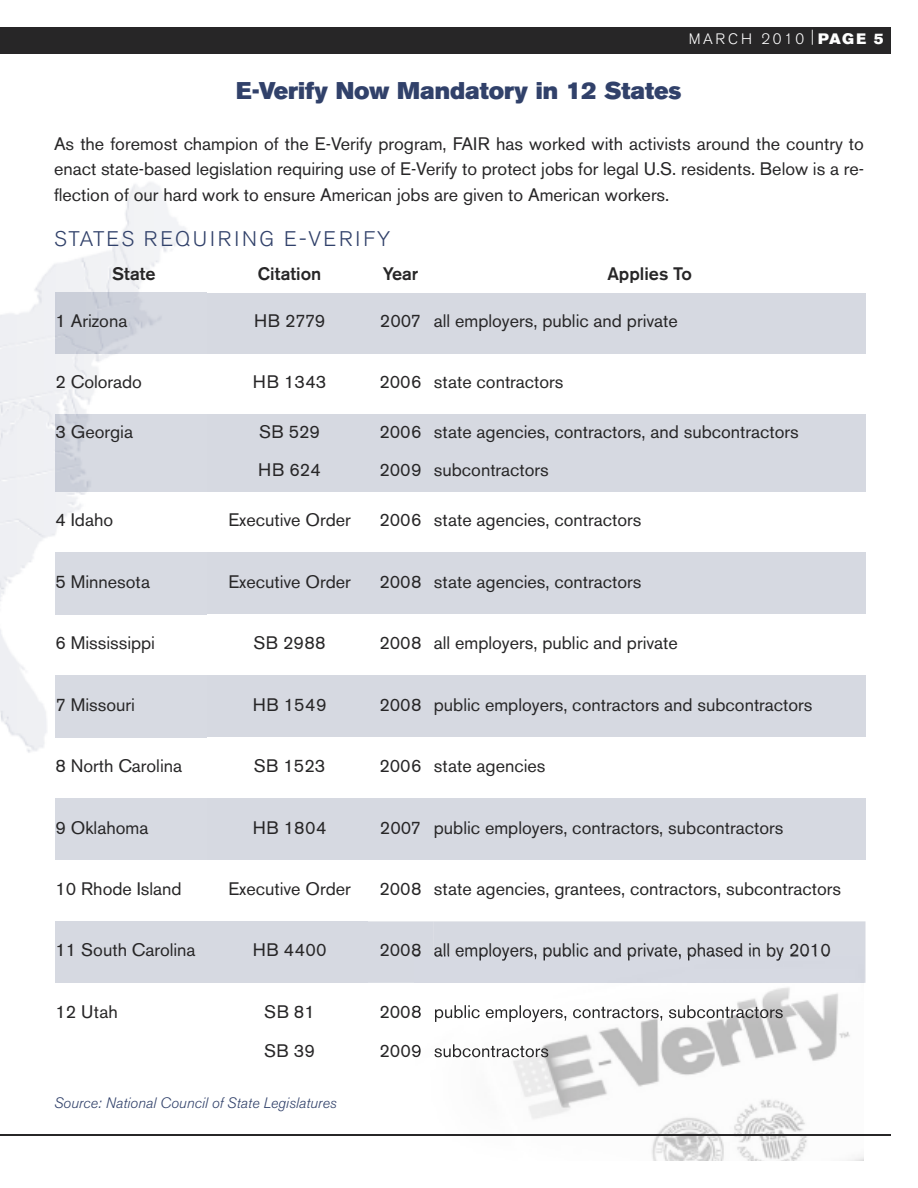
<style>
.page{position:relative;width:918px;height:1188px;background:#fff}
.page>*{position:absolute;margin:0;border:0;box-sizing:border-box;transform-origin:0 0}
.t1{font:24px "Akzidenz Grotesk BE Super";color:#31416a}
.t2{font:300 21px "Akzidenz Grotesk BE";letter-spacing:.12em;color:#31416a}
.t3{font:18px/25.5px "Akzidenz Grotesk BE";color:#272627}
.t4{font:500 18px "Akzidenz Grotesk BE";color:#272627}
.t5{font:italic 300 15px "Akzidenz Grotesk BE";color:#31416a}
.t6{font:300 15px "Akzidenz Grotesk BE";letter-spacing:.175em;color:#fff}
.s1{font-family:"Akzidenz Grotesk BE Super";font-weight:400}
</style>
<div class="page">
<hr style="left:0;top:1134px;width:891px;height:2px;background:#272627">
<div style="left:0;top:27px;width:891px;height:27px;background:#272627"></div>
<img style="left:0;top:182px;width:206px;height:678px">
<div style="left:206px;top:293px;width:6px;height:60px;background:#d6d9e1"></div>
<img style="left:56px;top:293px;width:150px;height:60px">
<div style="left:212px;top:293px;width:155px;height:60px;background:#d6d9e1"></div>
<div style="left:367px;top:293px;width:67px;height:60px;background:#d6d9e1"></div>
<div style="left:434px;top:293px;width:432px;height:60px;background:#d6d9e1"></div>
<div style="left:206px;top:415px;width:6px;height:38px;background:#d6d9e1"></div>
<img style="left:56px;top:415px;width:150px;height:76px">
<div style="left:212px;top:415px;width:155px;height:38px;background:#d6d9e1"></div>
<div style="left:367px;top:415px;width:67px;height:38px;background:#d6d9e1"></div>
<div style="left:434px;top:415px;width:432px;height:38px;background:#d6d9e1"></div>
<div style="left:206px;top:453px;width:6px;height:38px;background:#d6d9e1"></div>
<div style="left:212px;top:453px;width:155px;height:38px;background:#d6d9e1"></div>
<div style="left:367px;top:453px;width:67px;height:38px;background:#d6d9e1"></div>
<div style="left:434px;top:453px;width:432px;height:38px;background:#d6d9e1"></div>
<div style="left:206px;top:553px;width:6px;height:61px;background:#d6d9e1"></div>
<div style="left:56px;top:553px;width:150px;height:61px;background:#d7dae2"></div>
<div style="left:212px;top:553px;width:155px;height:61px;background:#d6d9e1"></div>
<div style="left:367px;top:553px;width:67px;height:61px;background:#d6d9e1"></div>
<div style="left:434px;top:553px;width:432px;height:61px;background:#d6d9e1"></div>
<div style="left:206px;top:676px;width:6px;height:61px;background:#d6d9e1"></div>
<div style="left:56px;top:676px;width:150px;height:61px;background:#d7dae2"></div>
<div style="left:212px;top:676px;width:155px;height:61px;background:#d6d9e1"></div>
<div style="left:367px;top:676px;width:67px;height:61px;background:#d6d9e1"></div>
<div style="left:434px;top:676px;width:432px;height:61px;background:#d6d9e1"></div>
<div style="left:206px;top:798px;width:6px;height:62px;background:#d6d9e1"></div>
<div style="left:56px;top:798px;width:150px;height:62px;background:#d7dae2"></div>
<div style="left:212px;top:798px;width:155px;height:62px;background:#d6d9e1"></div>
<div style="left:367px;top:798px;width:67px;height:62px;background:#d6d9e1"></div>
<div style="left:434px;top:798px;width:432px;height:62px;background:#d6d9e1"></div>
<div style="left:56px;top:921px;width:156px;height:62px;background:#d6d9e1"></div>
<div style="left:212px;top:921px;width:155px;height:62px;background:#d6d9e1"></div>
<img style="left:415px;top:987px;width:449px;height:174px">
<img style="left:415px;top:1134px;width:449px;height:2px">
<div style="left:367px;top:921px;width:499px;height:62px;background:#d6d9e1"></div>
<img style="left:434px;top:956px;width:118px;height:5px">
<svg style="left:414px;top:1006px;width:7px;height:12px"></svg>
<img style="left:435px;top:1005px;width:128px;height:17px">
<svg style="left:414px;top:1045px;width:7px;height:12px"></svg>
<img style="left:434px;top:1044px;width:102px;height:13px">
<p class="t6" style="left:689px;top:32px;width:196px">MARCH 2010 |<span class="s1">PAGE 5</span></p>
<h1 class="t1" style="left:236px;top:81px;width:447px">E-Verify Now Mandatory in 12 States</h1>
<p class="t3" style="left:54px;top:132px;width:811px;text-align:justify">As the foremost champion of the E-Verify program, FAIR has worked with activists around the country to enact state-based legislation requiring use of E-Verify to protect jobs for legal U.S. residents. Below is a re&shy;flection of our hard work to ensure American jobs are given to American workers.</p>
<p class="t2" style="left:54px;top:230px;width:338px">STATES REQUIRING E-VERIFY</p>
<p class="t4" style="left:112px;top:267px;width:45px">State</p>
<p class="t4" style="left:258px;top:267px;width:65px">Citation</p>
<p class="t4" style="left:383px;top:267px;width:37px">Year</p>
<p class="t4" style="left:607px;top:267px;width:86px">Applies To</p>
<p class="t3" style="left:56px;top:310px;width:73px">1 Arizona</p>
<p class="t3" style="left:254px;top:310px;width:73px">HB 2779</p>
<p class="t3" style="left:380px;top:310px;width:299px">2007 all employers, public and private</p>
<p class="t3" style="left:56px;top:371px;width:88px">2 Colorado</p>
<p class="t3" style="left:253px;top:371px;width:75px">HB 1343</p>
<p class="t3" style="left:379px;top:371px;width:186px">2006 state contractors</p>
<p class="t3" style="left:56px;top:421px;width:79px">3 Georgia</p>
<p class="t3" style="left:259px;top:421px;width:63px">SB 529</p>
<p class="t3" style="left:379px;top:421px;width:421px">2006 state agencies, contractors, and subcontractors</p>
<p class="t3" style="left:258px;top:459px;width:64px">HB 624</p>
<p class="t3" style="left:379px;top:459px;width:171px">2009 subcontractors</p>
<p class="t3" style="left:56px;top:509px;width:59px">4 Idaho</p>
<p class="t3" style="left:228px;top:509px;width:124px">Executive Order</p>
<p class="t3" style="left:379px;top:509px;width:264px">2006 state agencies, contractors</p>
<p class="t3" style="left:56px;top:571px;width:96px">5 Minnesota</p>
<p class="t3" style="left:228px;top:571px;width:124px">Executive Order</p>
<p class="t3" style="left:379px;top:571px;width:264px">2008 state agencies, contractors</p>
<p class="t3" style="left:56px;top:632px;width:101px">6 Mississippi</p>
<p class="t3" style="left:253px;top:632px;width:74px">SB 2988</p>
<p class="t3" style="left:379px;top:632px;width:300px">2008 all employers, public and private</p>
<p class="t3" style="left:56px;top:694px;width:81px">7 Missouri</p>
<p class="t3" style="left:253px;top:694px;width:75px">HB 1549</p>
<p class="t3" style="left:379px;top:694px;width:435px">2008 public employers, contractors and subcontractors</p>
<p class="t3" style="left:56px;top:755px;width:128px">8 North Carolina</p>
<p class="t3" style="left:254px;top:755px;width:73px">SB 1523</p>
<p class="t3" style="left:379px;top:755px;width:168px">2006 state agencies</p>
<p class="t3" style="left:56px;top:816px;width:94px">9 Oklahoma</p>
<p class="t3" style="left:253px;top:816px;width:75px">HB 1804</p>
<p class="t3" style="left:380px;top:816px;width:405px">2007 public employers, contractors, subcontractors</p>
<p class="t3" style="left:56px;top:878px;width:128px">10 Rhode Island</p>
<p class="t3" style="left:228px;top:878px;width:124px">Executive Order</p>
<p class="t3" style="left:379px;top:878px;width:463px">2008 state agencies, grantees, contractors, subcontractors</p>
<p class="t3" style="left:56px;top:939px;width:142px">11 South Carolina</p>
<p class="t3" style="left:253px;top:939px;width:75px">HB 4400</p>
<p class="t3" style="left:379px;top:939px;width:453px">2008 all employers, public and private, phased in by 2010</p>
<p class="t3" style="left:56px;top:1001px;width:64px">12 Utah</p>
<p class="t3" style="left:264px;top:994px;width:52px;line-height:39.2px">SB 81<br>SB 39</p>
<p class="t5" style="left:54px;top:1098px;width:284px">Source: National Council of State Legislatures</p>
</div>
